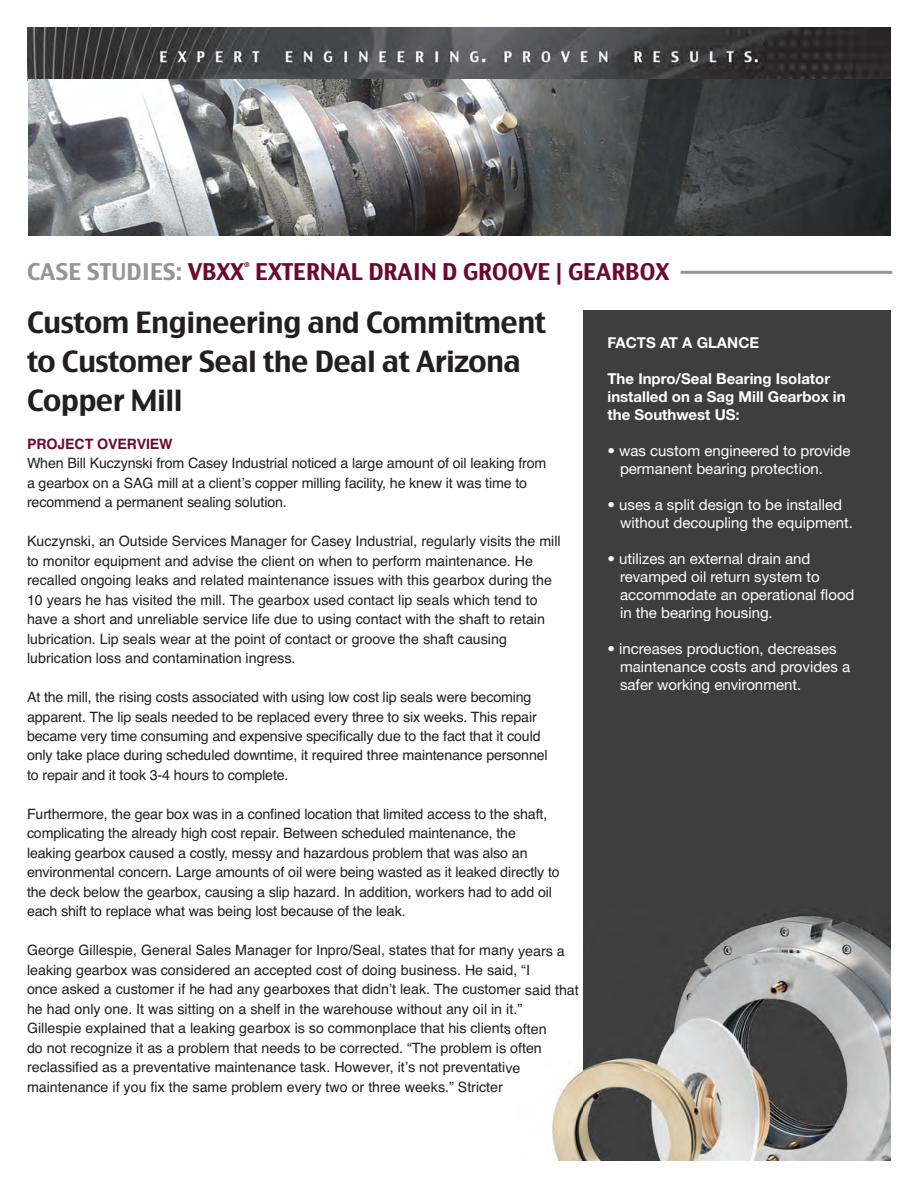
<style>
.page{position:relative;width:918px;height:1188px;background:#fff}
.page>*{position:absolute;margin:0;border:0;box-sizing:border-box;transform-origin:0 0}
.t1{font:28.5px/39px "Charcoal CY";letter-spacing:-.02em;color:#231f20}
.t2{font:22.5px "Charcoal CY";color:#6c0932}
.t3{font:15px/18px "Helvetica Neue";color:#fff}
.t4{font:700 15px/18px "Helvetica Neue";color:#fff}
.t5{font:14.25px/19.5px "Helvetica";color:#231f20}
.t6{font:700 14.25px "Helvetica";letter-spacing:-.01em;color:#6c0932}
.s1{color:#939598}
</style>
<div class="page">
<img style="left:27px;top:27px;width:864px;height:54px">
<hr style="left:680px;top:271px;width:212px;height:3px;background:#939598;border-radius:2px">
<svg style="left:28px;top:80px;width:863px;height:155px;background:#6e7071"></svg>
<div style="left:583px;top:310px;width:308px;height:851px;background:#3e3e3f"></div>
<img style="left:551px;top:1069px;width:32px;height:92px">
<img style="left:583px;top:914px;width:308px;height:247px">
<h2 class="t2" style="left:27px;top:263px;width:644px"><span class="s1">CASE STUDIES:</span> VBXX<sup>®</sup> EXTERNAL DRAIN D GROOVE | GEARBOX</h2>
<h1 class="t1" style="left:27px;top:305px;width:521px">Custom Engineering and Commitment to Customer Seal the Deal at Arizona<br>Copper Mill</h1>
<p class="t6" style="left:27px;top:438px;width:147px">PROJECT OVERVIEW</p>
<p class="t5" style="left:27px;top:455px;width:521px">When Bill Kuczynski from Casey Industrial noticed a large amount of oil leaking from a gearbox on a SAG mill at a client’s copper milling facility, he knew it was time to recommend a permanent sealing solution.</p>
<p class="t5" style="left:27px;top:533px;width:535px">Kuczynski, an Outside Services Manager for Casey Industrial, regularly visits the mill to monitor equipment and advise the client on when to perform maintenance. He recalled ongoing leaks and related maintenance issues with this gearbox during the 10 years he has visited the mill. The gearbox used contact lip seals which tend to have a short and unreliable service life due to using contact with the shaft to retain lubrication. Lip seals wear at the point of contact or groove the shaft causing lubrication loss and contamination ingress.</p>
<p class="t5" style="left:27px;top:689px;width:522px">At the mill, the rising costs associated with using low cost lip seals were becoming apparent. The lip seals needed to be replaced every three to six weeks. This repair became very time consuming and expensive specifically due to the fact that it could only take place during scheduled downtime, it required three maintenance personnel to repair and it took 3-4 hours to complete.</p>
<p class="t5" style="left:27px;top:806px;width:534px">Furthermore, the gear box was in a confined location that limited access to the shaft, complicating the already high cost repair. Between scheduled maintenance, the leaking gearbox caused a costly, messy and hazardous problem that was also an environmental concern. Large amounts of oil were being wasted as it leaked directly to the deck below the gearbox, causing a slip hazard. In addition, workers had to add oil each shift to replace what was being lost because of the leak.</p>
<p class="t5" style="left:27px;top:942px;width:553px">George Gillespie, General Sales Manager for Inpro/Seal, states that for many years a leaking gearbox was considered an accepted cost of doing business. He said, “I<br>once asked a customer if he had any gearboxes that didn’t leak. The customer said that he had only one. It was sitting on a shelf in the warehouse without any oil in it.” Gillespie explained that a leaking gearbox is so commonplace that his clients often<br>do not recognize it as a problem that needs to be corrected. “The problem is often reclassified as a preventative maintenance task. However, it’s not preventative maintenance if you fix the same problem every two or three weeks.” Stricter</p>
<p class="t4" style="left:608px;top:335px;width:153px">FACTS AT A GLANCE</p>
<p class="t4" style="left:608px;top:371px;width:240px">The Inpro/Seal Bearing Isolator installed on a Sag Mill Gearbox in the Southwest US:</p>
<p class="t3" style="left:620px;top:444px;width:232px;text-indent:-13px">• was custom engineered to provide permanent bearing protection.</p>
<p class="t3" style="left:620px;top:498px;width:235px;text-indent:-13px">• uses a split design to be installed without decoupling the equipment.</p>
<p class="t3" style="left:620px;top:552px;width:236px;text-indent:-13px">• utilizes an external drain and revamped oil return system to accommodate an operational flood in the bearing housing.</p>
<p class="t3" style="left:620px;top:642px;width:232px;text-indent:-13px">• increases production, decreases maintenance costs and provides a safer working environment.</p>
</div>
